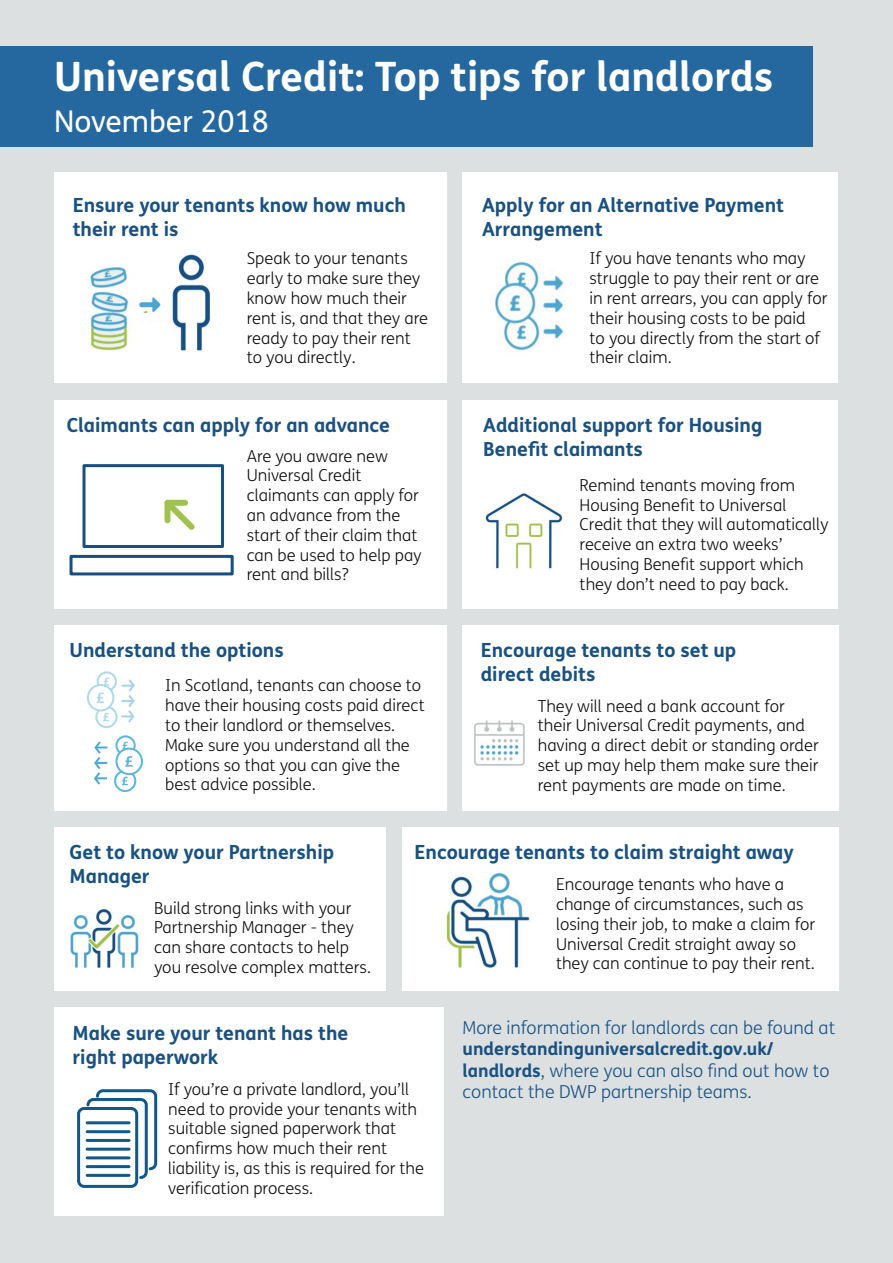
<style>
.page{position:relative;width:893px;height:1263px;background:#dce0e1}
.page>*{position:absolute;margin:0;border:0;box-sizing:border-box;transform-origin:0 0}
.t1{font:700 40.5px "FS Me";color:#fff}
.t2{font:30px "FS Me";color:#fff}
.t3{font:700 19.5px/24px "FS Me";color:#185182}
.t4{font:300 17.85px/21.5px "FS Me";color:#185182}
.t5{font:300 16.5px/19.8px "FS Me";color:#0f0e0f}
.s1{font-weight:700}
</style>
<div class="page">
<div style="left:0;top:47px;width:812px;height:100px;background:#2568a0"></div>
<div style="left:54px;top:172px;width:392px;height:211px;background:#fff"></div>
<div style="left:54px;top:400px;width:392px;height:208px;background:#fff"></div>
<div style="left:463px;top:625px;width:376px;height:185px;background:#fff"></div>
<div style="left:463px;top:400px;width:375px;height:208px;background:#fff"></div>
<div style="left:54px;top:625px;width:392px;height:185px;background:#fff"></div>
<div style="left:54px;top:1007px;width:389px;height:209px;background:#fff"></div>
<div style="left:463px;top:172px;width:375px;height:211px;background:#fff"></div>
<img style="left:90px;top:254px;width:121px;height:97px">
<img style="left:474px;top:720px;width:51px;height:46px">
<img style="left:495px;top:261px;width:69px;height:90px">
<img style="left:484px;top:493px;width:79px;height:76px">
<svg style="left:116px;top:736px;width:19px;height:18px"></svg>
<div style="left:115px;top:735px;width:21px;height:20px;border:2px solid #5eb7d9;border-radius:50%"></div>
<svg style="left:123px;top:741px;width:5px;height:8px"></svg>
<svg style="left:115px;top:771px;width:20px;height:20px"></svg>
<div style="left:114px;top:770px;width:22px;height:22px;border:2px solid #5eb7d9;border-radius:50%"></div>
<svg style="left:122px;top:777px;width:6px;height:8px"></svg>
<div style="left:116px;top:749px;width:26px;height:25px;background:#fff;border-radius:50%"></div>
<div style="left:115px;top:748px;width:28px;height:27px;border:2px solid #5eb7d9;border-radius:50%"></div>
<svg style="left:125px;top:756px;width:8px;height:11px"></svg>
<svg style="left:94px;top:741px;width:13px;height:44px"></svg>
<svg style="left:87px;top:671px;width:48px;height:57px"></svg>
<div style="left:134px;top:287px;width:31px;height:32px;background:#fff"></div>
<img style="left:139px;top:297px;width:22px;height:15px">
<svg style="left:143px;top:319px;width:5px;height:4px"></svg>
<div style="left:82px;top:464px;width:142px;height:84px;border:3px solid #164f80"></div>
<div style="left:70px;top:555px;width:164px;height:20px;border:3px solid #164f80"></div>
<svg style="left:164px;top:499px;width:31px;height:31px"></svg>
<div style="left:164px;top:503px;width:6px;height:17px;background:#a1c250"></div>
<div style="left:167px;top:500px;width:18px;height:6px;background:#a1c250"></div>
<div style="left:77px;top:1107px;width:61px;height:81px;border:3px solid #115889;border-radius:6px"></div>
<svg style="left:84px;top:1089px;width:74px;height:91px"></svg>
<div style="left:402px;top:827px;width:436px;height:164px;background:#fff"></div>
<div style="left:54px;top:827px;width:331px;height:164px;background:#fff"></div>
<img style="left:446px;top:872px;width:85px;height:96px">
<img style="left:70px;top:909px;width:69px;height:59px">
<h1 class="t1" style="left:54px;top:45px;width:721px">Universal Credit: Top tips for landlords</h1>
<h2 class="t2" style="left:54px;top:100px;width:216px">November 2018</h2>
<p class="t3" style="left:73px;top:193px;width:335px">Ensure your tenants know how much their rent is</p>
<p class="t5" style="left:247px;top:248px;width:183px">Speak to your tenants early to make sure they know how much their rent is, and that they are ready to pay their rent to you directly.</p>
<p class="t3" style="left:67px;top:412px;width:325px">Claimants can apply for an advance</p>
<p class="t5" style="left:247px;top:445px;width:176px">Are you aware new<br>Universal Credit claimants can apply for an advance from the start of their claim that can be used to help pay rent and bills?</p>
<p class="t3" style="left:70px;top:637px;width:216px">Understand the options</p>
<p class="t5" style="left:165px;top:675px;width:261px">In Scotland, tenants can choose to have their housing costs paid direct to their landlord or themselves.<br>Make sure you understand all the options so that you can give the best advice possible.</p>
<p class="t3" style="left:482px;top:193px;width:304px">Apply for an Alternative Payment<br>Arrangement</p>
<p class="t5" style="left:590px;top:248px;width:239px">If you have tenants who may struggle to pay their rent or are in rent arrears, you can apply for their housing costs to be paid<br>to you directly from the start of their claim.</p>
<p class="t3" style="left:483px;top:412px;width:281px">Additional support for Housing<br>Benefit claimants</p>
<p class="t5" style="left:580px;top:475px;width:251px">Remind tenants moving from<br>Housing Benefit to Universal<br>Credit that they will automatically receive an extra two weeks’<br>Housing Benefit support which they don’t need to pay back.</p>
<p class="t3" style="left:481px;top:637px;width:257px">Encourage tenants to set up direct debits</p>
<p class="t5" style="left:538px;top:695px;width:282px">They will need a bank account for their Universal Credit payments, and having a direct debit or standing order set up may help them make sure their rent payments are made on time.</p>
<p class="t3" style="left:70px;top:839px;width:266px">Get to know your Partnership</p>
<p class="t3" style="left:415px;top:839px;width:381px">Encourage tenants to claim straight away</p>
<p class="t3" style="left:70px;top:863px;width:82px">Manager</p>
<p class="t5" style="left:556px;top:874px;width:261px">Encourage tenants who have a change of circumstances, such as losing their job, to make a claim for Universal Credit straight away so they can continue to pay their rent.</p>
<p class="t5" style="left:154px;top:897px;width:218px">Build strong links with your<br>Partnership Manager - they can share contacts to help you resolve complex matters.</p>
<p class="t3" style="left:73px;top:1020px;width:277px">Make sure your tenant has the right paperwork</p>
<p class="t5" style="left:168px;top:1078px;width:257px">If you’re a private landlord, you’ll need to provide your tenants with suitable signed paperwork that confirms how much their rent liability is, as this is required for the verification process.</p>
<p class="t4" style="left:463px;top:1016px;width:374px">More information for landlords can be found at</p>
<p class="t4" style="left:463px;top:1038px;width:368px"><span class="s1">understandinguniversalcredit.gov.uk/ landlords</span>, where you can also find out how to contact the DWP partnership teams.</p>
</div>
